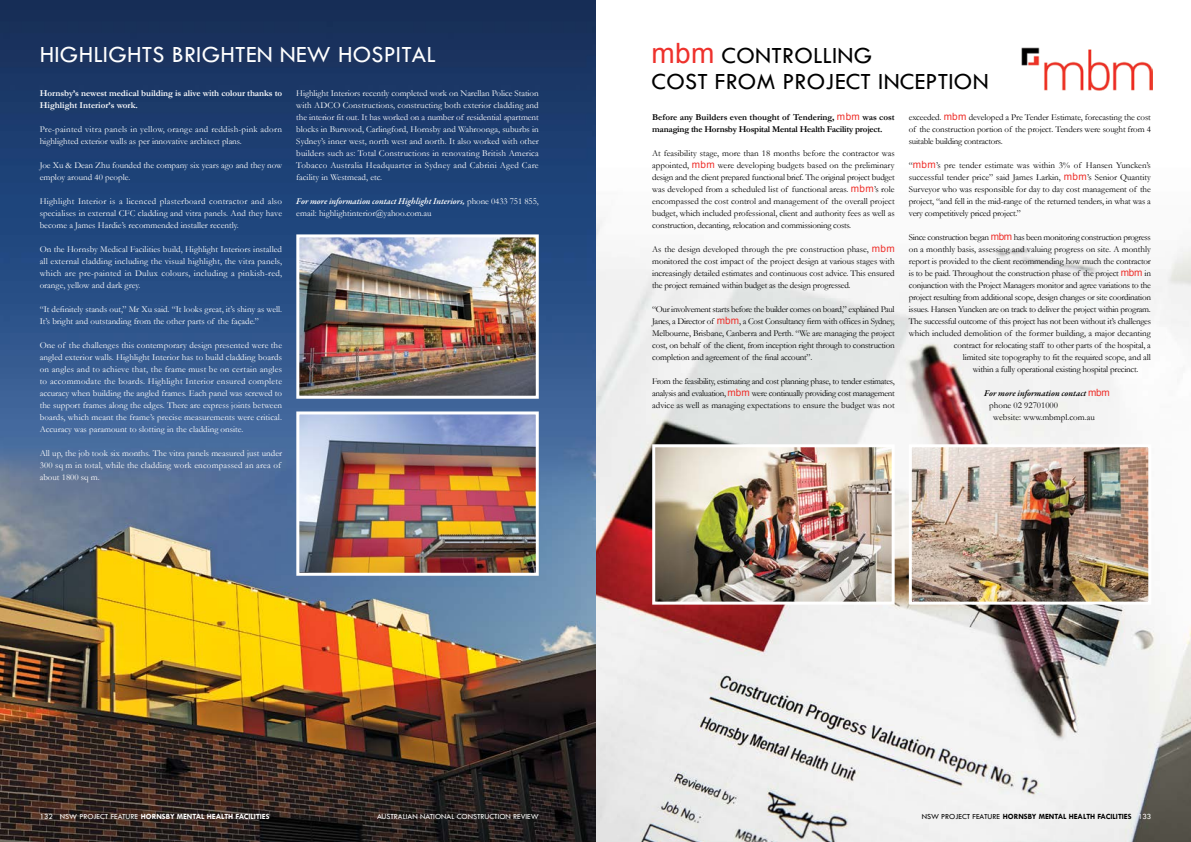
<style>
.page{position:relative;width:1191px;height:842px;background:#fff}
.page>*{position:absolute;margin:0;border:0;box-sizing:border-box;transform-origin:0 0}
.t1{font:24px "Tw Cen";color:#000}
.t2{font:24px "Tw Cen";letter-spacing:.01em;color:#fff}
.t3{font:9px/12px "Garamond";letter-spacing:-.025em;color:#000;text-align:justify}
.t4{font:9px/12px "Garamond";color:#fff}
.t5{font:9px/12px "Garamond";color:#000}
.t6{font:700 9px/12px "Garamond";letter-spacing:-.025em;color:#000}
.t7{font:700 9px/12px "Garamond";letter-spacing:-.005em;color:#fff}
.t8{font:italic 600 9px "Garamond Premr Pro";letter-spacing:-.005em;color:#fff}
.t9{font:italic 600 9px "Garamond Premr Pro";color:#000}
.t10{font:700 8px "Tw Cen";color:#000}
.t11{font:700 8px "Tw Cen";color:#fff}
.t12{font:8px "Tw Cen";color:#fff}
.s1{font-family:"Garamond";font-weight:400;font-style:normal}
.s2{font-family:"Arial";font-size:28px;color:#ee312c}
.s3{font-family:"Arial";font-weight:400;font-size:10px;color:#ee312c}
.s4{font-family:"Arial";font-size:10px;color:#ee312c}
.s5{font-family:"Arial";font-weight:400;font-style:normal;font-size:10px;color:#ee312c}
.s6{font-weight:400}
.s7{font-weight:400;color:#fff}
</style>
<div class="page">
<img style="left:0;top:0;width:1191px;height:842px">
<img style="left:656px;top:448px;width:234px;height:153px">
<div style="left:652px;top:444px;width:242px;height:161px;border:3px solid #fff"></div>
<img style="left:913px;top:448px;width:234px;height:153px">
<div style="left:909px;top:444px;width:242px;height:161px;border:3px solid #fff"></div>
<img style="left:1022px;top:47px;width:130px;height:44px">
<img style="left:300px;top:238px;width:235px;height:157px">
<div style="left:296px;top:234px;width:243px;height:165px;border:3px solid #fff"></div>
<img style="left:300px;top:415px;width:235px;height:157px">
<div style="left:296px;top:411px;width:243px;height:165px;border:3px solid #fff"></div>
<h1 class="t2" style="left:40px;top:40px;width:101px">HIGHLIGHTS</h1>
<h1 class="t2" style="left:172px;top:40px;width:63px">BRIGHTEN</h1>
<h1 class="t2" style="left:280px;top:40px;width:18px">NEW</h1>
<h1 class="t2" style="left:338px;top:40px;width:13px">HOSPITAL</h1>
<p class="t7" style="left:40px;top:87px;width:244px">Hornsby’s newest medical building is alive with colour thanks to<br>Highlight Interior’s work.</p>
<p class="t4" style="left:40px;top:123px;width:244px">Pre-painted vitra panels in yellow, orange and reddish-pink adorn highlighted exterior walls as per innovative architect plans.</p>
<p class="t4" style="left:40px;top:159px;width:244px">Joe Xu &amp; Dean Zhu founded the company six years ago and they now employ around 40 people.</p>
<p class="t4" style="left:40px;top:195px;width:244px;text-align:justify">Highlight Interior is a licenced plasterboard contractor and also specialises in external CFC cladding and vitra panels. And they have become a James Hardie’s recommended installer recently.</p>
<p class="t4" style="left:40px;top:243px;width:244px;text-align:justify">On the Hornsby Medical Facilities build, Highlight Interiors installed all external cladding including the visual highlight, the vitra panels, which are pre-painted in Dulux colours, including a pinkish-red, orange, yellow and dark grey.</p>
<p class="t4" style="left:40px;top:303px;width:244px">“It definitely stands out,” Mr Xu said. “It looks great, it’s shiny as well.<br>It’s bright and outstanding from the other parts of the façade.”</p>
<p class="t4" style="left:40px;top:339px;width:244px;text-align:justify">One of the challenges this contemporary design presented were the angled exterior walls. Highlight Interior has to build cladding boards on angles and to achieve that, the frame must be on certain angles to accommodate the boards. Highlight Interior ensured complete accuracy when building the angled frames. Each panel was screwed to the support frames along the edges. There are express joints between boards, which meant the frame’s precise measurements were critical.<br>Accuracy was paramount to slotting in the cladding onsite.</p>
<p class="t4" style="left:40px;top:447px;width:244px">All up, the job took six months. The vitra panels measured just under<br>300 sq m in total, while the cladding work encompassed an area of about 1800 sq m.</p>
<p class="t4" style="left:296px;top:87px;width:244px;text-align:justify">Highlight Interiors recently completed work on Narellan Police Station with ADCO Constructions, constructing both exterior cladding and the interior fit out. It has worked on a number of residential apartment blocks in Burwood, Carlingford, Hornsby and Wahroonga, suburbs in Sydney’s inner west, north west and north. It also worked with other builders such as: Total Constructions in renovating British America Tobacco Australia Headquarter in Sydney and Cabrini Aged Care facility in Westmead, etc.</p>
<p class="t8" style="left:296px;top:196px;width:244px">For more information contact Highlight Interiors, <span class="s1">phone 0433 751 855,</span></p>
<p class="t4" style="left:296px;top:207px;width:137px">email: highlightinterior@yahoo.com.au</p>
<h1 class="t1" style="left:651px;top:41px;width:84px"><span class="s2">mbm</span> CONTROLLIN</h1>
<h1 class="t1" style="left:853px;top:41px;width:20px">G</h1>
<h1 class="t1" style="left:651px;top:67px;width:30px">COST</h1>
<h1 class="t1" style="left:715px;top:67px;width:16px">FROM</h1>
<h1 class="t1" style="left:782px;top:67px;width:14px">PROJECT</h1>
<h1 class="t1" style="left:878px;top:67px;width:13px">INCEPTION</h1>
<p class="t6" style="left:652px;top:111px;width:244px">Before any Builders even thought of Tendering, <span class="s3">mbm</span> was cost managing the Hornsby Hospital Mental Health Facility project.</p>
<p class="t3" style="left:652px;top:147px;width:244px">At feasibility stage, more than 18 months before the contractor was appointed, <span class="s4">mbm</span> were developing budgets based on the preliminary design and the client prepared functional brief. The original project budget was developed from a scheduled list of functional areas. <span class="s4">mbm</span>’s role encompassed the cost control and management of the overall project budget, which included professional, client and authority fees as well as construction, decanting, relocation and commissioning costs.</p>
<p class="t3" style="left:652px;top:243px;width:244px">As the design developed through the pre construction phase, <span class="s4">mbm </span>monitored the cost impact of the project design at various stages with increasingly detailed estimates and continuous cost advice. This ensured the project remained within budget as the design progressed.</p>
<p class="t3" style="left:652px;top:303px;width:244px">“Our involvement starts before the builder comes on board,” explained Paul Janes, a Director of <span class="s4">mbm</span>, a Cost Consultancy firm with offices in Sydney, Melbourne, Brisbane, Canberra and Perth. “We are managing the project cost, on behalf of the client, from inception right through to construction completion and agreement of the final account”.</p>
<p class="t3" style="left:652px;top:375px;width:244px">From the feasibility, estimating and cost planning phase, to tender estimates, analysis and evaluation, <span class="s4">mbm</span> were continually providing cost management advice as well as managing expectations to ensure the budget was not</p>
<p class="t3" style="left:909px;top:111px;width:244px">exceeded. <span class="s4">mbm</span> developed a Pre Tender Estimate, forecasting the cost of the construction portion of the project. Tenders were sought from 4 suitable building contractors.</p>
<p class="t3" style="left:909px;top:159px;width:244px">“<span class="s4">mbm</span>’s pre tender estimate was within 3% of Hansen Yuncken’s successful tender price” said James Larkin, <span class="s4">mbm</span>’s Senior Quantity Surveyor who was responsible for day to day cost management of the project, “and fell in the mid-range of the returned tenders, in what was a very competitively priced project.”</p>
<p class="t3" style="left:909px;top:231px;width:243px">Since construction began <span class="s4">mbm</span> has been monitoring construction progress</p>
<p class="t5" style="left:909px;top:243px;width:243px">on a monthly basis, assessing and valuing progress on site. A monthly</p>
<p class="t3" style="left:909px;top:255px;width:244px">report is provided to the client recommending how much the contractor</p>
<p class="t3" style="left:909px;top:267px;width:243px">is to be paid. Throughout the construction phase of the project <span class="s4">mbm</span> in</p>
<p class="t3" style="left:908px;top:279px;width:243px">conjunction with the Project Managers monitor and agree variations to the</p>
<p class="t3" style="left:908px;top:291px;width:244px">project resulting from additional scope, design changes or site coordination</p>
<p class="t3" style="left:908px;top:303px;width:244px">issues. Hansen Yuncken are on track to deliver the project within program.</p>
<p class="t3" style="left:908px;top:315px;width:244px">The successful outcome of this project has not been without it’s challenges</p>
<p class="t5" style="left:908px;top:327px;width:244px">which included demolition of the former building, a major decanting</p>
<p class="t3" style="left:953px;top:339px;width:198px">contract for relocating staff to other parts of the hospital, a</p>
<p class="t3" style="left:962px;top:351px;width:189px">limited site topography to fit the required scope, and all</p>
<p class="t3" style="left:972px;top:363px;width:167px">within a fully operational existing hospital precinct.</p>
<p class="t9" style="left:984px;top:388px;width:127px">For more information contact <span class="s5">mbm</span></p>
<p class="t5" style="left:993px;top:399px;width:103px;text-indent:-4px">phone 02 92701000<br>website: www.mbmpl.com.au</p>
<p class="t11" style="left:40px;top:811px;width:231px"><span class="s6">132 NSW PROJECT FEATURE</span> HORNSBY MENTAL HEALTH FACILITIES</p>
<p class="t12" style="left:377px;top:811px;width:163px">AUSTRALIAN NATIONAL CONSTRUCTION REVIEW</p>
<p class="t10" style="left:921px;top:811px;width:231px"><span class="s6">NSW PROJECT FEATURE</span> HORNSBY MENTAL HEALTH FACILITIES <span class="s7">133</span></p>
</div>
